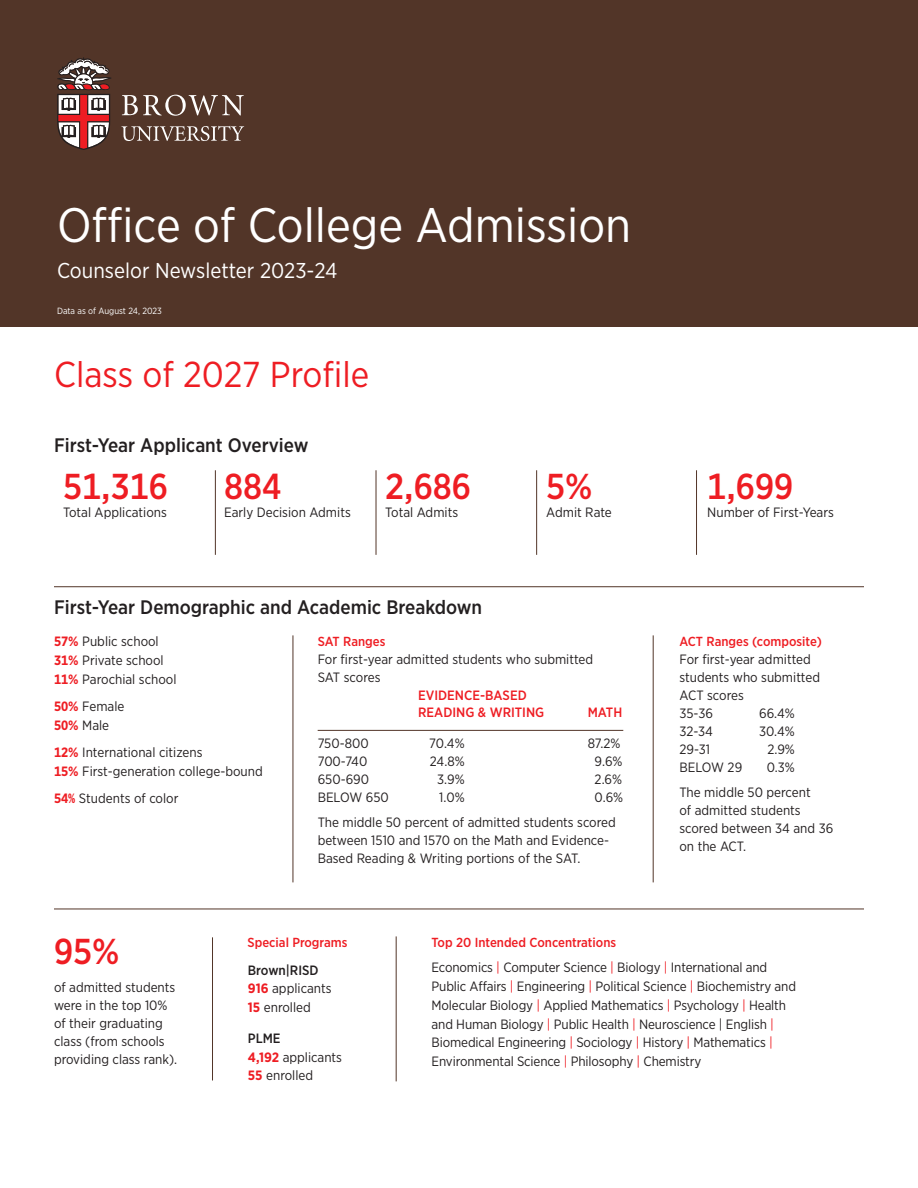
<style>
.page{position:relative;width:918px;height:1188px;background:#fff}
.page>*{position:absolute;margin:0;border:0;box-sizing:border-box;transform-origin:0 0}
.t1{font:48.3px "Gotham Narrow";color:#fff}
.year-one_data{font:500 36px "Gotham Narrow";color:#ee1d23}
.HEAD_1{font:36px "Gotham Narrow";color:#ee1d23}
.running_text{font:500 36px "Gotham Narrow";color:#ee1d23}
.t2{font:21.45px "Gotham Narrow";color:#fff}
.HEAD_w_dotted_red_rule{font:500 19.5px "Gotham Narrow";color:#231f20}
.running_text-2{font:13.5px/18px "Gotham Narrow";color:#231f20}
.year-one_data-2{font:13.5px/18px "Gotham Narrow";color:#231f20}
.running_text-3{font:500 13.5px/16.5px "Gotham Narrow";color:#ee1d23}
.running_text-4{font:500 13.5px "Gotham Narrow";color:#231f20}
.running_text-5{font:500 13.2px "Gotham Narrow";color:#ee1d23}
.t3{font:9px "Gotham Narrow";color:#fff}
.s1{font-weight:700;color:#ee1d23}
.s2{color:#ee1d23}
</style>
<div class="page">
<div style="left:0;top:0;width:918px;height:326px;background:#523528"></div>
<svg style="left:121px;top:126px;width:123px;height:15px"></svg>
<svg style="left:122px;top:95px;width:122px;height:21px"></svg>
<svg style="left:57px;top:57px;width:54px;height:93px"></svg>
<hr style="left:318px;top:730px;width:305px;height:1px;background:#523528">
<hr style="left:54px;top:586px;width:810px;height:1px;background:#523528">
<hr style="left:215px;top:470px;width:1px;height:85px;background:#523528">
<hr style="left:212px;top:937px;width:1px;height:143px;background:#523528">
<hr style="left:293px;top:635px;width:1px;height:247px;background:#523528">
<hr style="left:653px;top:635px;width:1px;height:247px;background:#523528">
<hr style="left:396px;top:936px;width:1px;height:145px;background:#523528">
<hr style="left:376px;top:470px;width:1px;height:85px;background:#523528">
<hr style="left:536px;top:470px;width:1px;height:85px;background:#523528">
<hr style="left:696px;top:470px;width:1px;height:85px;background:#523528">
<hr style="left:54px;top:909px;width:810px;height:1px;background:#523528">
<p class="t1" style="left:57px;top:195px;width:576px">Office of College Admission</p>
<p class="t2" style="left:57px;top:257px;width:282px">Counselor Newsletter 2023-24</p>
<p class="t3" style="left:57px;top:305px;width:106px">Data as of August 24, 2023</p>
<p class="HEAD_1" style="left:54px;top:352px;width:317px">Class of 2027 Profile</p>
<p class="HEAD_w_dotted_red_rule" style="left:54px;top:433px;width:256px">First-Year Applicant Overview</p>
<p class="year-one_data" style="left:63px;top:464px;width:106px">51,316</p>
<p class="running_text-2" style="left:63px;top:503px;width:105px">Total Applications</p>
<p class="year-one_data" style="left:224px;top:464px;width:59px">884</p>
<p class="running_text-2" style="left:224px;top:503px;width:128px">Early Decision Admits</p>
<p class="running_text" style="left:385px;top:464px;width:87px">2,686</p>
<p class="running_text-2" style="left:385px;top:503px;width:74px">Total Admits</p>
<p class="HEAD_w_dotted_red_rule" style="left:54px;top:595px;width:430px">First-Year Demographic and Academic Breakdown</p>
<p class="year-one_data" style="left:546px;top:464px;width:48px">5%</p>
<p class="running_text-2" style="left:546px;top:503px;width:67px">Admit Rate</p>
<p class="running_text-2" style="left:54px;top:632px;width:106px"><span class="s1">57%</span> Public school</p>
<p class="running_text-2" style="left:54px;top:651px;width:111px"><span class="s1">31%</span> Private school</p>
<p class="running_text-2" style="left:54px;top:670px;width:124px"><span class="s1">11%</span> Parochial school</p>
<p class="running_text-2" style="left:54px;top:697px;width:72px"><span class="s1">50%</span> Female</p>
<p class="running_text-2" style="left:54px;top:716px;width:57px"><span class="s1">50%</span> Male</p>
<p class="running_text-2" style="left:54px;top:743px;width:150px"><span class="s1">12%</span> International citizens</p>
<p class="running_text-2" style="left:54px;top:762px;width:210px"><span class="s1">15%</span> First-generation college-bound</p>
<p class="running_text-2" style="left:54px;top:789px;width:126px"><span class="s1">54%</span> Students of color</p>
<p class="running_text-5" style="left:318px;top:633px;width:69px">SAT Ranges</p>
<p class="running_text-2" style="left:318px;top:650px;width:277px">For first-year admitted students who submitted</p>
<p class="running_text-2" style="left:318px;top:668px;width:64px">SAT scores</p>
<p class="running_text-3" style="left:418px;top:687px;width:128px">EVIDENCE-BASED<br>READING &amp; WRITING</p>
<p class="running_text-3" style="left:588px;top:704px;width:36px">MATH</p>
<p class="running_text-2" style="left:318px;top:734px;width:53px">750-800</p>
<p class="running_text-2" style="left:429px;top:734px;width:37px">70.4%</p>
<p class="running_text-2" style="left:588px;top:734px;width:34px">87.2%</p>
<p class="running_text-2" style="left:318px;top:752px;width:51px">700-740</p>
<p class="running_text-2" style="left:430px;top:752px;width:36px">24.8%</p>
<p class="running_text-2" style="left:595px;top:752px;width:29px">9.6%</p>
<p class="running_text-2" style="left:318px;top:770px;width:53px">650-690</p>
<p class="running_text-2" style="left:437px;top:770px;width:29px">3.9%</p>
<p class="running_text-2" style="left:595px;top:770px;width:29px">2.6%</p>
<p class="running_text-2" style="left:318px;top:788px;width:73px">BELOW 650</p>
<p class="running_text-2" style="left:439px;top:788px;width:27px">1.0%</p>
<p class="running_text-2" style="left:595px;top:788px;width:30px">0.6%</p>
<p class="running_text-2" style="left:318px;top:813px;width:300px">The middle 50 percent of admitted students scored between 1510 and 1570 on the Math and Evidence-<br>Based Reading &amp; Writing portions of the SAT.</p>
<p class="year-one_data" style="left:707px;top:464px;width:87px">1,699</p>
<p class="running_text-2" style="left:707px;top:503px;width:128px">Number of First-Years</p>
<p class="running_text-5" style="left:679px;top:633px;width:144px">ACT Ranges (composite)</p>
<p class="running_text-2" style="left:679px;top:650px;width:142px">For first-year admitted students who submitted<br>ACT scores</p>
<p class="running_text-2" style="left:679px;top:704px;width:35px">35-36</p>
<p class="running_text-2" style="left:759px;top:704px;width:37px">66.4%</p>
<p class="running_text-2" style="left:679px;top:722px;width:35px">32-34</p>
<p class="running_text-2" style="left:759px;top:722px;width:37px">30.4%</p>
<p class="running_text-2" style="left:679px;top:740px;width:32px">29-31</p>
<p class="running_text-2" style="left:767px;top:740px;width:29px">2.9%</p>
<p class="running_text-2" style="left:679px;top:758px;width:64px">BELOW 29</p>
<p class="running_text-2" style="left:767px;top:758px;width:30px">0.3%</p>
<p class="running_text-2" style="left:679px;top:783px;width:155px">The middle 50 percent<br>of admitted students scored between 34 and 36 on the ACT.</p>
<p class="year-one_data" style="left:54px;top:929px;width:67px">95%</p>
<p class="year-one_data-2" style="left:54px;top:978px;width:125px">of admitted students were in the top 10% of their graduating class (from schools providing class rank).</p>
<p class="running_text-5" style="left:248px;top:934px;width:101px">Special Programs</p>
<p class="running_text-4" style="left:248px;top:961px;width:72px">Brown|RISD</p>
<p class="running_text-2" style="left:248px;top:979px;width:85px"><span class="s1">916</span> applicants</p>
<p class="running_text-2" style="left:248px;top:998px;width:64px"><span class="s1">15</span> enrolled</p>
<p class="running_text-4" style="left:248px;top:1030px;width:34px">PLME</p>
<p class="running_text-2" style="left:248px;top:1048px;width:96px"><span class="s1">4,192</span> applicants</p>
<p class="running_text-2" style="left:248px;top:1066px;width:67px"><span class="s1">55</span> enrolled</p>
<p class="running_text-5" style="left:432px;top:934px;width:186px">Top 20 Intended Concentrations</p>
<p class="running_text-2" style="left:432px;top:958px;width:366px;line-height:18.8px">Economics <span class="s2">|</span> Computer Science <span class="s2">|</span> Biology <span class="s2">|</span> International and Public Affairs <span class="s2">|</span> Engineering <span class="s2">|</span> Political Science <span class="s2">|</span> Biochemistry and Molecular Biology <span class="s2">|</span> Applied Mathematics <span class="s2">|</span> Psychology <span class="s2">|</span> Health and Human Biology <span class="s2">|</span> Public Health <span class="s2">|</span> Neuroscience | English <span class="s2">| </span>Biomedical Engineering <span class="s2">|</span> Sociology <span class="s2">|</span> History <span class="s2">|</span> Mathematics <span class="s2">| </span>Environmental Science <span class="s2">|</span> Philosophy <span class="s2">|</span> Chemistry</p>
</div>
